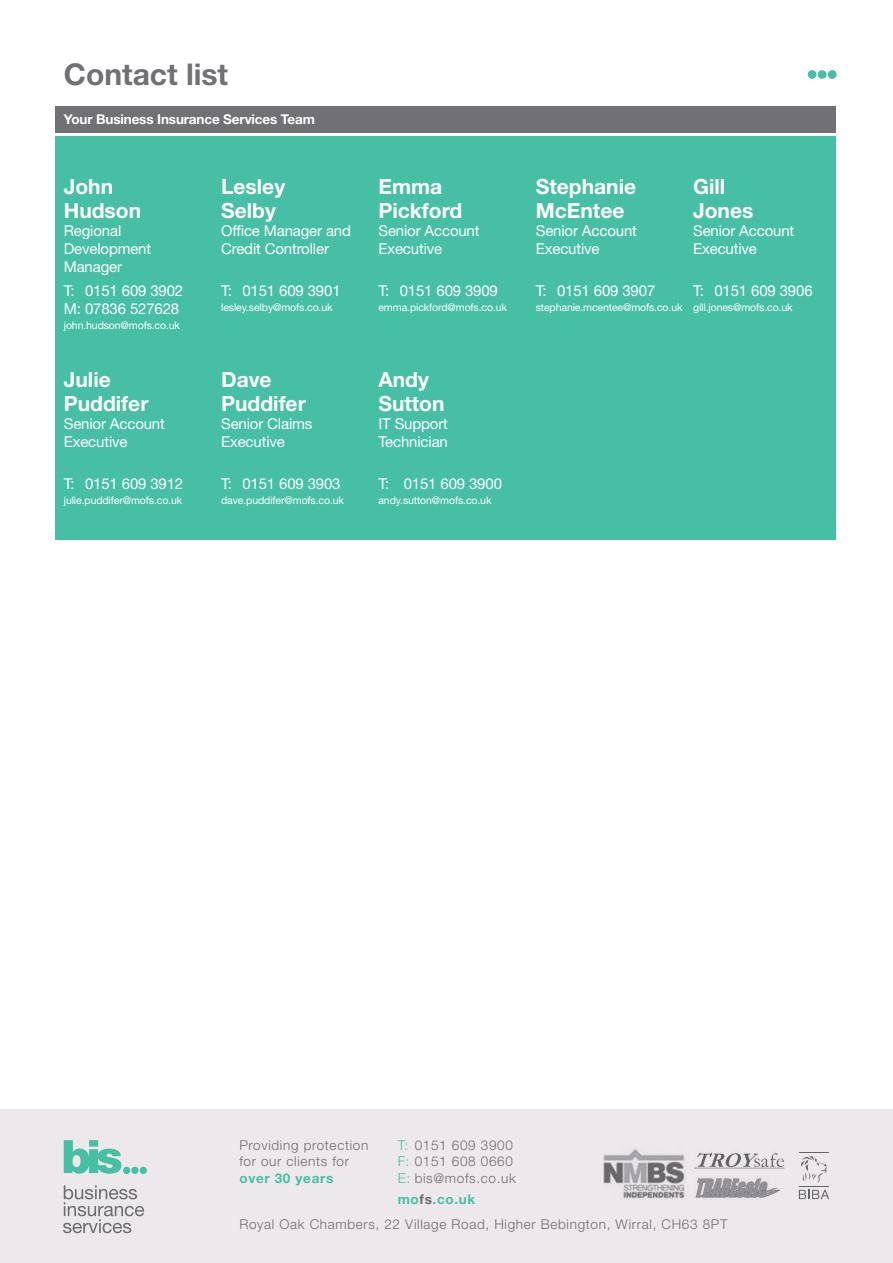
<style>
.page{position:relative;width:893px;height:1263px;background:#fff}
.page>*{position:absolute;margin:0;border:0;box-sizing:border-box;transform-origin:0 0}
.t1{font:700 30px "Helvetica Neue LT Std";color:#717074}
.t2{font:700 21px/24px "Helvetica Neue LT Std";color:#fff}
.t3{font:15px/18px "Helvetica Neue LT Std";letter-spacing:-.01em;color:#fff}
.t4{font:300 13.5px/16.5px "Helvetica Neue LT Std";letter-spacing:.05em;color:#6c6d70}
.t5{font:700 13.5px "Helvetica Neue LT Std";letter-spacing:-.01em;color:#fff}
.t6{font:700 13.5px "Helvetica Neue LT Std";letter-spacing:.05em;color:#46bfa5}
.t7{font:10.5px "Helvetica Neue LT Std";letter-spacing:-.01em;color:#fff}
.s1{color:#46bfa5}
.s2{font-weight:700;color:#46bfa5}
.s3{font-weight:700}
</style>
<div class="page">
<div style="left:55px;top:136px;width:781px;height:404px;background:#46bfa5"></div>
<div style="left:828px;top:70px;width:9px;height:9px;background:#46bfa5;border-radius:50%"></div>
<div style="left:808px;top:70px;width:8px;height:9px;background:#46bfa5;border-radius:50%"></div>
<div style="left:818px;top:70px;width:8px;height:9px;background:#46bfa5;border-radius:50%"></div>
<div style="left:0;top:1110px;width:893px;height:153px;background:#ede8eb"></div>
<div style="left:55px;top:106px;width:781px;height:27px;background:#717074"></div>
<svg style="left:64px;top:1140px;width:57px;height:34px"></svg>
<div style="left:140px;top:1167px;width:7px;height:7px;background:#46bfa5;border-radius:50%"></div>
<div style="left:123px;top:1167px;width:7px;height:7px;background:#46bfa5;border-radius:50%"></div>
<div style="left:131px;top:1167px;width:8px;height:7px;background:#46bfa5;border-radius:50%"></div>
<svg style="left:63px;top:1185px;width:81px;height:48px"></svg>
<hr style="left:799px;top:1186px;width:30px;height:1px;background:#6c6d70">
<hr style="left:799px;top:1152px;width:30px;height:1px;background:#6c6d70">
<svg style="left:799px;top:1190px;width:30px;height:9px"></svg>
<svg style="left:801px;top:1156px;width:26px;height:27px"></svg>
<img style="left:695px;top:1178px;width:85px;height:20px">
<img style="left:695px;top:1152px;width:90px;height:17px">
<img style="left:604px;top:1149px;width:81px;height:50px">
<h1 class="t1" style="left:64px;top:56px;width:166px">Contact list</h1>
<p class="t5" style="left:64px;top:111px;width:253px">Your Business Insurance Services Team</p>
<h2 class="t2" style="left:64px;top:174px;width:79px">John<br>Hudson</h2>
<p class="t3" style="left:64px;top:221px;width:89px">Regional<br>Development<br>Manager</p>
<p class="t3" style="left:64px;top:282px;width:121px">T: 0151 609 3902<br>M: 07836 527628</p>
<p class="t7" style="left:64px;top:319px;width:118px">john.hudson@mofs.co.uk</p>
<h2 class="t2" style="left:64px;top:367px;width:86px">Julie<br>Puddifer</h2>
<p class="t3" style="left:64px;top:414px;width:103px">Senior Account<br>Executive</p>
<p class="t3" style="left:64px;top:475px;width:121px">T: 0151 609 3912</p>
<p class="t7" style="left:64px;top:494px;width:120px">julie.puddifer@mofs.co.uk</p>
<h2 class="t2" style="left:221px;top:174px;width:66px">Lesley<br>Selby</h2>
<p class="t3" style="left:221px;top:221px;width:131px">Office Manager and<br>Credit Controller</p>
<p class="t3" style="left:221px;top:282px;width:121px">T: 0151 609 3901</p>
<p class="t7" style="left:221px;top:301px;width:113px">lesley.selby@mofs.co.uk</p>
<h2 class="t2" style="left:221px;top:367px;width:86px">Dave<br>Puddifer</h2>
<p class="t3" style="left:221px;top:414px;width:93px">Senior Claims<br>Executive</p>
<p class="t3" style="left:221px;top:475px;width:121px">T: 0151 609 3903</p>
<p class="t7" style="left:221px;top:494px;width:124px">dave.puddifer@mofs.co.uk</p>
<h2 class="t2" style="left:378px;top:174px;width:85px">Emma<br>Pickford</h2>
<p class="t3" style="left:378px;top:221px;width:103px">Senior Account<br>Executive</p>
<p class="t3" style="left:378px;top:282px;width:121px">T: 0151 609 3909</p>
<p class="t7" style="left:378px;top:301px;width:130px">emma.pickford@mofs.co.uk</p>
<h2 class="t2" style="left:378px;top:367px;width:68px">Andy<br>Sutton</h2>
<p class="t3" style="left:378px;top:414px;width:71px">IT Support<br>Technician</p>
<p class="t3" style="left:378px;top:475px;width:125px">T: 0151 609 3900</p>
<p class="t7" style="left:378px;top:494px;width:114px">andy.sutton@mofs.co.uk</p>
<h2 class="t2" style="left:536px;top:174px;width:102px">Stephanie<br>McEntee</h2>
<p class="t3" style="left:536px;top:221px;width:103px">Senior Account<br>Executive</p>
<p class="t3" style="left:536px;top:282px;width:121px">T: 0151 609 3907</p>
<p class="t7" style="left:536px;top:301px;width:148px">stephanie.mcentee@mofs.co.uk</p>
<h2 class="t2" style="left:693px;top:174px;width:62px">Gill<br>Jones</h2>
<p class="t3" style="left:693px;top:221px;width:103px">Senior Account<br>Executive</p>
<p class="t3" style="left:693px;top:282px;width:121px">T: 0151 609 3906</p>
<p class="t7" style="left:693px;top:301px;width:101px">gill.jones@mofs.co.uk</p>
<p class="t4" style="left:239px;top:1136px;width:130px">Providing protection for our clients for</p>
<p class="t6" style="left:239px;top:1170px;width:95px">over 30 years</p>
<p class="t4" style="left:398px;top:1136px;width:120px"><span class="s1">T:</span> 0151 609 3900<br><span class="s1">F:</span> 0151 608 0660<br><span class="s1">E:</span> bis@mofs.co.uk</p>
<p class="t4" style="left:239px;top:1186px;width:490px;line-height:25px;text-indent:158px"><span class="s2">mo</span><span class="s3">fs</span><span class="s2">.co.uk<br></span>Royal Oak Chambers, 22 Village Road, Higher Bebington, Wirral, CH63 8PT</p>
</div>
